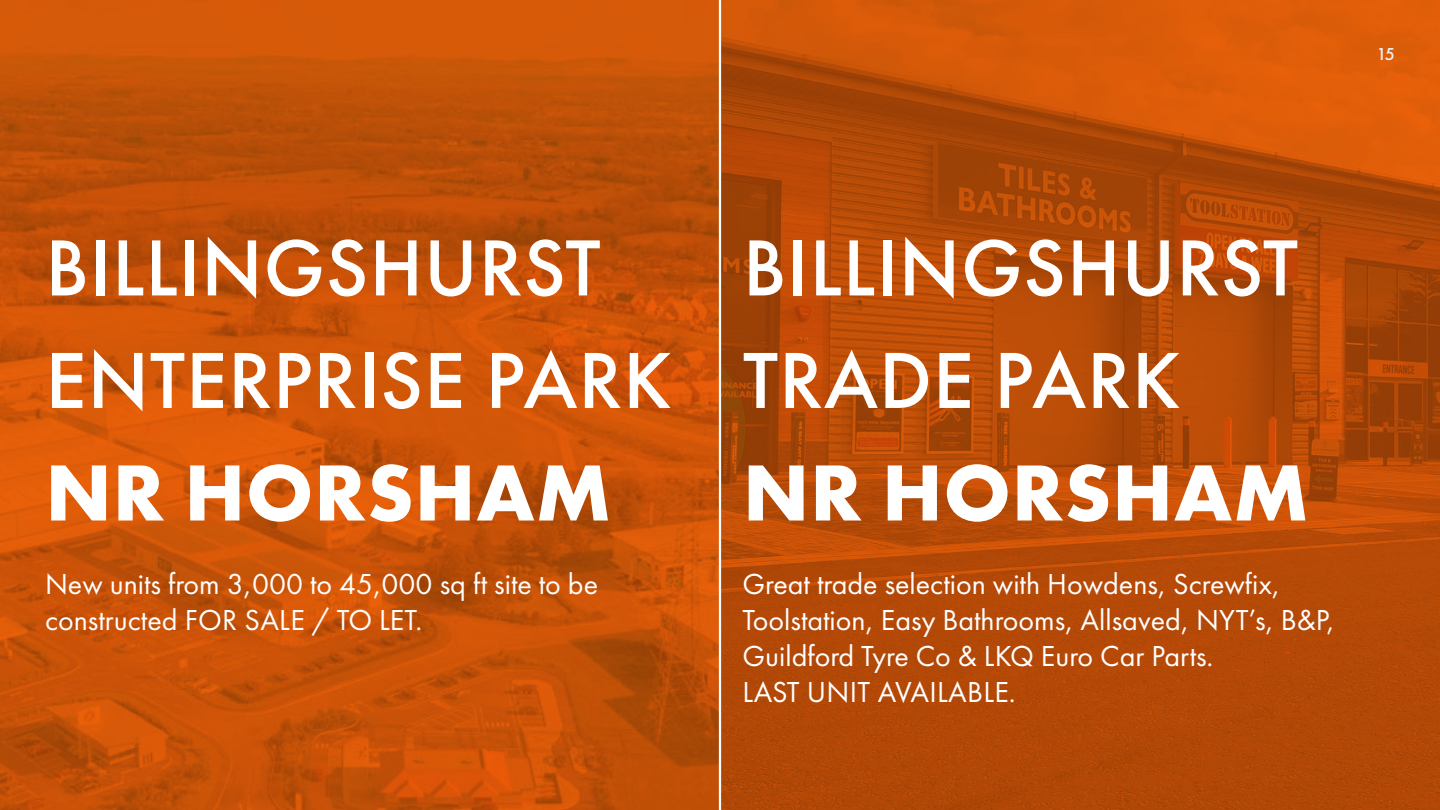
<style>
.page{position:relative;width:1440px;height:810px;background:#fff}
.page>*{position:absolute;margin:0;border:0;box-sizing:border-box;transform-origin:0 0}
.t1{font:500 82.5px/112.5px "Futura PT";letter-spacing:.01em;color:#fff}
.t2{font:700 82.5px "Futura PT";letter-spacing:.01em;color:#fff}
.t3{font:30px/36px "Futura PT";color:#fff}
.t4{font:500 18px "Futura PT";color:#fff}
</style>
<div class="page">
<img style="left:0;top:0;width:1440px;height:810px">
<hr style="left:719px;top:0;width:2px;height:810px;background:#fff">
<h1 class="t1" style="left:45px;top:212px;width:628px">BILLINGSHURST<br>ENTERPRISE PARK</h1>
<h1 class="t2" style="left:45px;top:440px;width:567px">NR HORSHAM</h1>
<p class="t3" style="left:45px;top:566px;width:555px">New units from 3,000 to 45,000 sq ft site to be constructed FOR SALE / TO LET.</p>
<p class="t4" style="left:1377px;top:43px;width:20px">15</p>
<h1 class="t1" style="left:743px;top:212px;width:557px">BILLINGSHURST<br>TRADE PARK</h1>
<h1 class="t2" style="left:743px;top:440px;width:567px">NR HORSHAM</h1>
<p class="t3" style="left:742px;top:566px;width:594px">Great trade selection with Howdens, Screwfix, Toolstation, Easy Bathrooms, Allsaved, NYT’s, B&amp;P, Guildford Tyre Co &amp; LKQ Euro Car Parts.<br>LAST UNIT AVAILABLE.</p>
</div>
